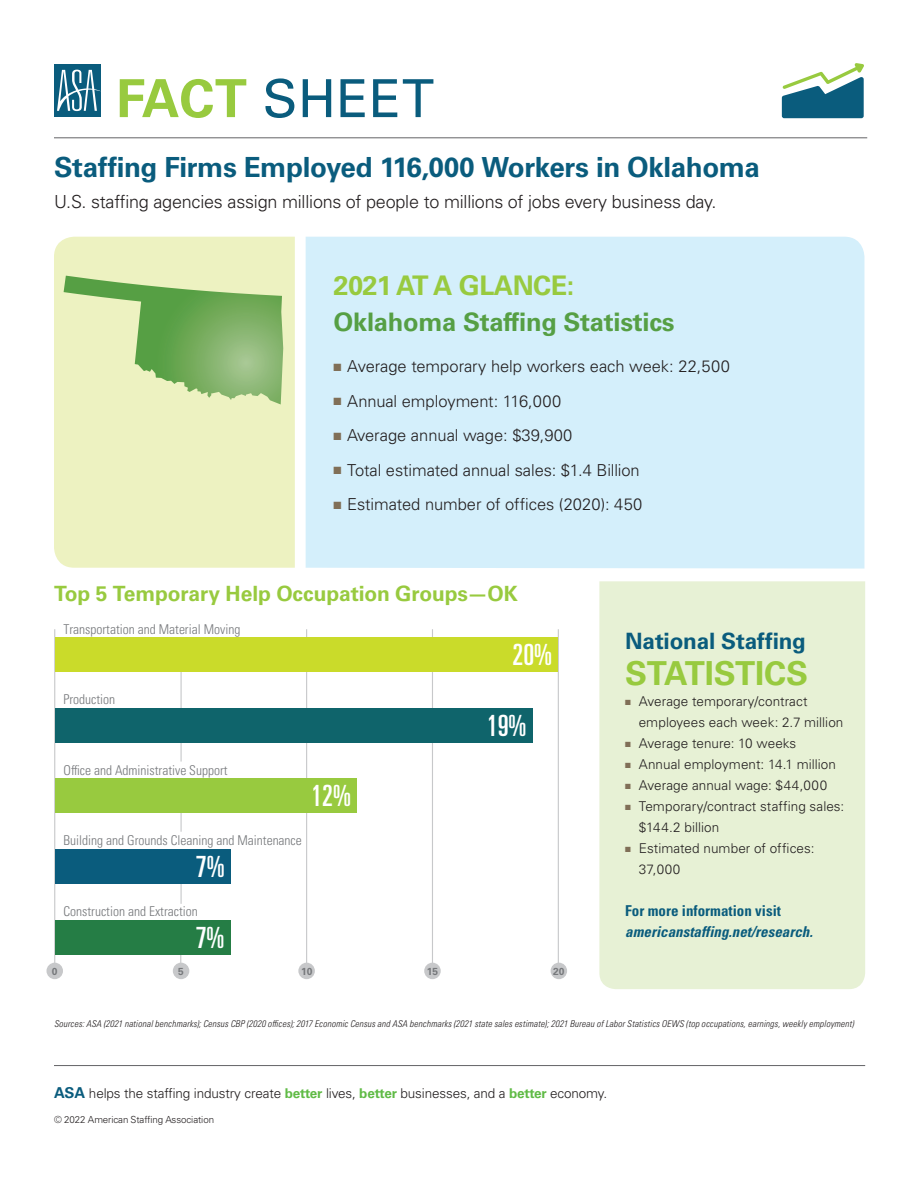
<style>
.page{position:relative;width:918px;height:1188px;background:#fff}
.page>*{position:absolute;margin:0;border:0;box-sizing:border-box;transform-origin:0 0}
.t1{font:52.5px "Univers LT Pro 55 Roman";letter-spacing:.01em;color:#0a5c7d}
.t2{font:700 33px "Univers LT Pro 65";letter-spacing:-.005em;color:#98ca3f}
.t3{font:29.25px "Univers LT Pro Ult Cond";color:#fff}
._2019_Main_head{font:700 27.75px "Univers LT Pro 65";letter-spacing:-.015em;color:#0a5c7d}
.At_a_glance_header{font:700 27px "Univers LT Pro 65";letter-spacing:-.02em;color:#98ca3f}
.At_a_glance_header-2{font:700 25.5px "Univers LT Pro 65";letter-spacing:-.01em;color:#569f44}
.t4{font:700 22.5px "Univers LT Pro 65";letter-spacing:-.005em;color:#0a5c7d}
.Chart_Header{font:700 21px "Univers LT Pro 65";letter-spacing:-.005em;color:#98ca3f}
.Final_Intro_copy{font:300 18px "Univers LT Pro 45";letter-spacing:-.01em;color:#231f20}
.Bullets{font:300 16.5px "Univers LT Pro 45";letter-spacing:-.005em;color:#231f20}
.t5{font:italic 700 condensed 15px "Univers LT Pro";color:#0a5c7d}
.t6{font:700 condensed 15px "Univers LT Pro";color:#0a5c7d}
.t7{font:300 13.5px/21px "Univers LT Pro 45";letter-spacing:.005em;color:#231f20}
.t8{font:300 condensed 13.5px "Univers LT Pro";color:#76787b}
.t9{font:700 10.2px "Univers LT Pro 65";color:#76787b}
.t10{font:300 9.75px "Univers LT Pro 45";letter-spacing:-.01em;color:#231f20}
.t11{font:italic 300 condensed 9.3px "Univers LT Pro";letter-spacing:.015em;color:#231f20}
.s1{font-family:"Univers LT Pro 65";font-weight:700;color:#98ca3f}
.s2{color:#806f57}
.s3{font-family:"Univers LT Pro 65";font-weight:700;font-size:15px;color:#0a5c7d}
.s4{font-family:"Univers LT Pro 65";font-weight:700;color:#60bb46}
</style>
<div class="page">
<div style="left:599px;top:581px;width:266px;height:408px;background:#e7f1d5"></div>
<hr style="left:54px;top:138px;width:813px;height:1px;background:#636366">
<div style="left:54px;top:64px;width:46px;height:53px;background:#0a5c7d"></div>
<svg style="left:57px;top:70px;width:44px;height:41px"></svg>
<svg style="left:782px;top:63px;width:82px;height:55px"></svg>
<div style="left:306px;top:237px;width:558px;height:332px;background:#d4effb"></div>
<div style="left:54px;top:237px;width:241px;height:331px;background:#edf2c1"></div>
<hr style="left:54px;top:1065px;width:811px;height:1px;background:#636366">
<hr style="left:54px;top:629px;width:1px;height:337px;background:#c7c8ca">
<div style="left:46px;top:963px;width:17px;height:16px;background:#c7c8ca;border-radius:50%"></div>
<div style="left:173px;top:963px;width:16px;height:16px;background:#c7c8ca;border-radius:50%"></div>
<hr style="left:181px;top:640px;width:1px;height:122px;background:#c7c8ca">
<hr style="left:181px;top:779px;width:1px;height:53px;background:#c7c8ca">
<hr style="left:181px;top:851px;width:1px;height:53px;background:#c7c8ca">
<hr style="left:180px;top:920px;width:1px;height:46px;background:#c7c8ca">
<hr style="left:306px;top:629px;width:1px;height:342px;background:#c7c8ca">
<div style="left:298px;top:963px;width:17px;height:16px;background:#c7c8ca;border-radius:50%"></div>
<hr style="left:432px;top:629px;width:1px;height:337px;background:#c7c8ca">
<div style="left:424px;top:963px;width:17px;height:16px;background:#c7c8ca;border-radius:50%"></div>
<hr style="left:558px;top:629px;width:1px;height:337px;background:#c7c8ca">
<div style="left:551px;top:963px;width:16px;height:16px;background:#c7c8ca;border-radius:50%"></div>
<div style="left:55px;top:920px;width:176px;height:34px;background:#257d45"></div>
<div style="left:55px;top:849px;width:176px;height:35px;background:#0a5c7d"></div>
<div style="left:55px;top:779px;width:302px;height:34px;background:#98ca3f"></div>
<div style="left:55px;top:708px;width:478px;height:34px;background:#0f646b"></div>
<div style="left:55px;top:638px;width:503px;height:34px;background:#cadb2a"></div>
<svg style="left:64px;top:276px;width:219px;height:128px;background:#a9cb89"></svg>
<h1 class="t1" style="left:116px;top:62px;width:319px"><span class="s1">FACT</span> SHEET</h1>
<p class="_2019_Main_head" style="left:54px;top:148px;width:707px">Staffing Firms Employed 116,000 Workers in Oklahoma</p>
<p class="Final_Intro_copy" style="left:54px;top:190px;width:664px">U.S. staffing agencies assign millions of people to millions of jobs every business day.</p>
<p class="At_a_glance_header" style="left:334px;top:266px;width:242px">2021 AT A GLANCE:</p>
<p class="At_a_glance_header-2" style="left:334px;top:304px;width:343px">Oklahoma Staffing Statistics</p>
<p class="Bullets" style="left:334px;top:356px;width:398px"><span class="s2">■</span> Average temporary help workers each week: 22,500</p>
<p class="Bullets" style="left:334px;top:390px;width:229px"><span class="s2">■</span> Annual employment: 116,000</p>
<p class="Bullets" style="left:334px;top:425px;width:240px"><span class="s2">■</span> Average annual wage: $39,900</p>
<p class="Bullets" style="left:334px;top:459px;width:308px"><span class="s2">■</span> Total estimated annual sales: $1.4 Billion</p>
<p class="Bullets" style="left:334px;top:494px;width:310px"><span class="s2">■</span> Estimated number of offices (2020): 450</p>
<p class="Chart_Header" style="left:54px;top:578px;width:465px">Top 5 Temporary Help Occupation Groups—OK</p>
<p class="t8" style="left:64px;top:620px;width:178px">Transportation and Material Moving</p>
<p class="t8" style="left:64px;top:690px;width:53px">Production</p>
<p class="t8" style="left:64px;top:761px;width:165px">O ce and Administrative Support</p>
<p class="t8" style="left:64px;top:831px;width:240px">Building and Grounds Cleaning and Maintenance</p>
<p class="t3" style="left:196px;top:847px;width:30px">7%</p>
<p class="t8" style="left:64px;top:902px;width:136px">Construction and Extraction</p>
<p class="t3" style="left:196px;top:917px;width:30px">7%</p>
<p class="t3" style="left:311px;top:776px;width:41px">12%</p>
<p class="t3" style="left:512px;top:635px;width:41px">20%</p>
<p class="t3" style="left:487px;top:705px;width:41px">19%</p>
<p class="t9" style="left:52px;top:964px;width:7px">0</p>
<p class="t9" style="left:178px;top:964px;width:7px">5</p>
<p class="t9" style="left:301px;top:964px;width:13px">10</p>
<p class="t9" style="left:427px;top:964px;width:13px">15</p>
<p class="t9" style="left:553px;top:964px;width:13px">20</p>
<h3 class="t4" style="left:625px;top:626px;width:182px">National Staffing</h3>
<h2 class="t2" style="left:625px;top:651px;width:184px">STATISTICS</h2>
<p class="t7" style="left:639px;top:691px;width:206px;text-indent:-14px"><span class="s2">■</span> Average temporary/contract employees each week: 2.7 million</p>
<p class="t7" style="left:625px;top:733px;width:173px"><span class="s2">■</span> Average tenure: 10 weeks</p>
<p class="t7" style="left:625px;top:754px;width:212px"><span class="s2">■</span> Annual employment: 14.1 million</p>
<p class="t7" style="left:625px;top:775px;width:203px"><span class="s2">■</span> Average annual wage: $44,000</p>
<p class="t7" style="left:639px;top:796px;width:207px;text-indent:-14px"><span class="s2">■</span> Temporary/contract staffing sales: $144.2 billion</p>
<p class="t7" style="left:639px;top:838px;width:177px;text-indent:-14px"><span class="s2">■</span> Estimated number of offices:<br>37,000</p>
<p class="t6" style="left:625px;top:902px;width:157px">For more information visit</p>
<p class="t5" style="left:625px;top:923px;width:189px">americanstaffing.net/research.</p>
<p class="t11" style="left:54px;top:1018px;width:801px">Sources: ASA (2021 national benchmarks); Census CBP (2020 offices); 2017 Economic Census and ASA benchmarks (2021 state sales estimate); 2021 Bureau of Labor Statistics OEWS (top occupations, earnings, weekly employment)</p>
<p class="t7" style="left:54px;top:1082px;width:555px"><span class="s3">ASA</span> helps the staffing industry create <span class="s4">better</span> lives, <span class="s4">better</span> businesses, and a <span class="s4">better</span> economy.</p>
<p class="t10" style="left:54px;top:1113px;width:162px">© 2022 American Staffing Association</p>
</div>
